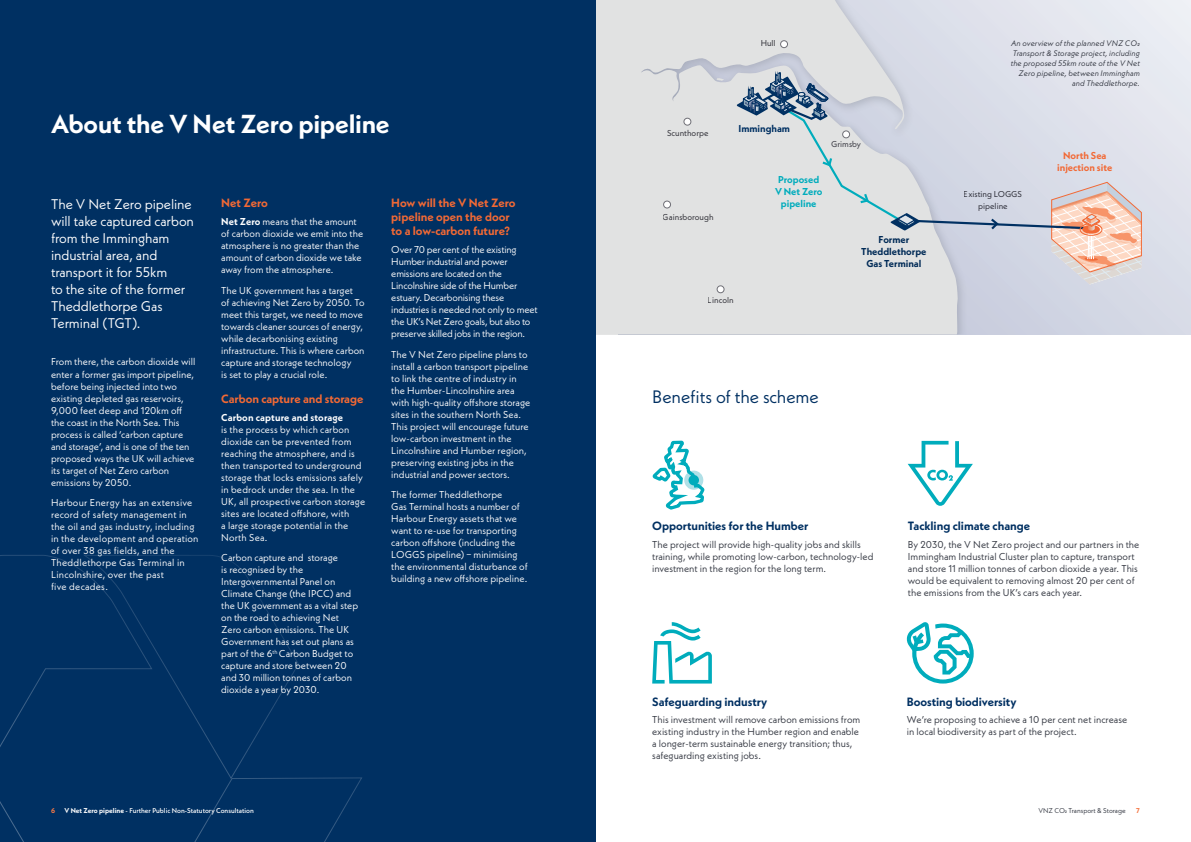
<style>
.page{position:relative;width:1191px;height:842px;background:#fff}
.page>*{position:absolute;margin:0;border:0;box-sizing:border-box;transform-origin:0 0}
.t1{font:700 26px "Neue Kabel";letter-spacing:-.01em;color:#fff}
.t2{font:18px "Neue Kabel";letter-spacing:-.005em;color:#003062}
.t3{font:14px/17px "Neue Kabel";letter-spacing:-.01em;color:#fff}
.t4{font:700 12px/14px "Neue Kabel";color:#f26935}
.t5{font:700 12px "Neue Kabel";color:#003062}
.t6{font:10px/12px "Neue Kabel";color:#fff}
.t7{font:10px/12px "Neue Kabel";color:#323640}
.t8{font:10px/12px "Neue Kabel";letter-spacing:-.02em;color:#fff}
.t9{font:10px/12px "Neue Kabel";letter-spacing:.02em;color:#fff}
.t10{font:700 10px/12px "Neue Kabel";color:#003062;text-align:center}
.t11{font:700 10px/12px "Neue Kabel";color:#00acbc;text-align:center}
.t12{font:700 10px "Neue Kabel";letter-spacing:.015em;color:#fff}
.t13{font:700 10px/11.4px "Neue Kabel";color:#f26935;text-align:center}
.t14{font:8.5px/11.4px "Neue Kabel";color:#42424a;text-align:center}
.t15{font:italic 8px/10px "Neue Kabel";letter-spacing:.01em;color:#323640;text-align:right}
.t16{font:500 7px "Neue Kabel";color:#fff}
.t17{font:7px "Neue Kabel";color:#323640}
.t18{font:700 7px "Neue Kabel";color:#f47846}
.s1{font-weight:700}
</style>
<div class="page">
<svg style="left:595px;top:0;width:596px;height:334px;background:#dddfe3"></svg>
<svg style="left:716px;top:78px;width:7px;height:3px"></svg>
<svg style="left:736px;top:18px;width:405px;height:266px;background:#d7d9df"></svg>
<div style="left:663px;top:201px;width:7px;height:7px;background:#fff;border-radius:50%"></div>
<div style="left:663px;top:201px;width:8px;height:7px;border:1px solid #707077;border-radius:50%"></div>
<div style="left:717px;top:286px;width:7px;height:7px;background:#fff;border-radius:50%"></div>
<div style="left:716px;top:285px;width:8px;height:8px;border:1px solid #707077;border-radius:50%"></div>
<div style="left:684px;top:118px;width:7px;height:7px;background:#fff;border-radius:50%"></div>
<div style="left:683px;top:118px;width:8px;height:7px;border:1px solid #707077;border-radius:50%"></div>
<div style="left:0;top:0;width:595px;height:842px;background:#003062"></div>
<svg style="left:0;top:555px;width:362px;height:287px"></svg>
<svg style="left:82px;top:555px;width:217px;height:224px"></svg>
<svg style="left:652px;top:441px;width:52px;height:69px"></svg>
<div style="left:688px;top:475px;width:11px;height:10px;background:#00acbc;border-radius:50%"></div>
<svg style="left:652px;top:622px;width:60px;height:61px"></svg>
<svg style="left:906px;top:622px;width:67px;height:61px"></svg>
<svg style="left:908px;top:441px;width:65px;height:65px"></svg>
<h1 class="t1" style="left:51px;top:107px;width:340px">About the V Net Zero pipeline</h1>
<h3 class="t3" style="left:51px;top:195px;width:144px">The V Net Zero pipeline will take captured carbon from the Immingham industrial area, and transport it for 55km<br>to the site of the former<br>Theddlethorpe Gas<br>Terminal (TGT).</h3>
<p class="t6" style="left:51px;top:356px;width:146px">From there, the carbon dioxide will enter a former gas import pipeline, before being injected into two existing depleted gas reservoirs,<br>9,000 feet deep and 120km off the coast in the North Sea. This process is called ‘carbon capture and storage’, and is one of the ten proposed ways the UK will achieve its target of Net Zero carbon emissions by 2050.</p>
<p class="t9" style="left:51px;top:496px;width:149px">Harbour Energy has an extensive record of safety management in the oil and gas industry, including in the development and operation of over 38 gas fields, and the<br>Theddlethorpe Gas Terminal in<br>Lincolnshire, over the past<br>five decades.</p>
<p class="t4" style="left:221px;top:196px;width:48px">Net Zero</p>
<p class="t6" style="left:221px;top:215px;width:144px"><span class="s1">Net Zero</span> means that the amount of carbon dioxide we emit into the atmosphere is no greater than the amount of carbon dioxide we take away from the atmosphere.</p>
<p class="t6" style="left:221px;top:284px;width:145px">The UK government has a target<br>of achieving Net Zero by 2050. To meet this target, we need to move towards cleaner sources of energy, while decarbonising existing infrastructure. This is where carbon capture and storage technology<br>is set to play a crucial role.</p>
<p class="t4" style="left:221px;top:392px;width:144px">Carbon capture and storage</p>
<p class="t12" style="left:221px;top:411px;width:123px">Carbon capture and storage</p>
<p class="t6" style="left:221px;top:423px;width:146px">is the process by which carbon dioxide can be prevented from reaching the atmosphere, and is then transported to underground storage that locks emissions safely in bedrock under the sea. In the<br>UK, all prospective carbon storage sites are located offshore, with<br>a large storage potential in the<br>North Sea.</p>
<p class="t6" style="left:221px;top:551px;width:139px">Carbon capture and storage<br>is recognised by the<br>Intergovernmental Panel on<br>Climate Change (the IPCC) and the UK government as a vital step on the road to achieving Net<br>Zero carbon emissions. The UK<br>Government has set out plans as part of the 6<sup>th</sup> Carbon Budget to capture and store between 20 and 30 million tonnes of carbon dioxide a year by 2030.</p>
<p class="t4" style="left:391px;top:196px;width:126px">How will the V Net Zero pipeline open the door to a low-carbon future?</p>
<p class="t8" style="left:391px;top:243px;width:148px">Over 70 per cent of the existing<br>Humber industrial and power emissions are located on the<br>Lincolnshire side of the Humber estuary. Decarbonising these industries is needed not only to meet the UK’s Net Zero goals, but also to preserve skilled jobs in the region.</p>
<p class="t6" style="left:391px;top:348px;width:141px">The V Net Zero pipeline plans to install a carbon transport pipeline to link the centre of industry in the Humber-Lincolnshire area with high-quality offshore storage sites in the southern North Sea.<br>This project will encourage future low-carbon investment in the<br>Lincolnshire and Humber region, preserving existing jobs in the industrial and power sectors.</p>
<p class="t6" style="left:391px;top:488px;width:138px">The former Theddlethorpe<br>Gas Terminal hosts a number of<br>Harbour Energy assets that we want to re-use for transporting carbon offshore (including the<br>LOGGS pipeline) – minimising the environmental disturbance of building a new offshore pipeline.</p>
<p class="t14" style="left:760px;top:37px;width:16px">Hull</p>
<p class="t14" style="left:667px;top:127px;width:43px">Scunthorpe</p>
<p class="t14" style="left:663px;top:211px;width:52px">Gainsborough</p>
<p class="t10" style="left:738px;top:122px;width:53px">Immingham</p>
<p class="t14" style="left:831px;top:138px;width:31px">Grimsby</p>
<p class="t11" style="left:775px;top:173px;width:49px">Proposed<br>V Net Zero pipeline</p>
<p class="t10" style="left:861px;top:233px;width:67px">Former<br>Theddlethorpe<br>Gas Terminal</p>
<p class="t14" style="left:707px;top:294px;width:27px">Lincoln</p>
<h2 class="t2" style="left:652px;top:386px;width:168px">Benefits of the scheme</h2>
<p class="t15" style="left:1010px;top:38px;width:131px">An overview of the planned VNZ CO2<br>Transport &amp; Storage project, including the proposed 55km route of the V Net<br>Zero pipeline, between Immingham and Theddlethorpe.</p>
<p class="t14" style="left:964px;top:189px;width:59px">Existing LOGGS pipeline</p>
<p class="t13" style="left:1057px;top:150px;width:57px">North Sea injection site</p>
<p class="t5" style="left:652px;top:518px;width:157px">Opportunities for the Humber</p>
<p class="t7" style="left:652px;top:538px;width:223px">The project will provide high-quality jobs and skills training, while promoting low-carbon, technology-led investment in the region for the long term.</p>
<p class="t5" style="left:908px;top:518px;width:124px">Tackling climate change</p>
<p class="t7" style="left:908px;top:538px;width:233px">By 2030, the V Net Zero project and our partners in the Immingham Industrial Cluster plan to capture, transport and store 11 million tonnes of carbon dioxide a year. This would be equivalent to removing almost 20 per cent of the emissions from the UK’s cars each year.</p>
<p class="t5" style="left:652px;top:694px;width:117px">Safeguarding industry</p>
<p class="t7" style="left:652px;top:714px;width:210px">This investment will remove carbon emissions from existing industry in the Humber region and enable a longer-term sustainable energy transition; thus, safeguarding existing jobs.</p>
<p class="t5" style="left:907px;top:694px;width:111px">Boosting biodiversity</p>
<p class="t7" style="left:907px;top:714px;width:222px">We’re proposing to achieve a 10 per cent net increase in local biodiversity as part of the project.</p>
<p class="t18" style="left:51px;top:806px;width:6px">6</p>
<p class="t16" style="left:64px;top:806px;width:191px"><span class="s1">V Net Zero pipeline</span> - Further Public Non-Statutory Consultation</p>
<p class="t17" style="left:1038px;top:806px;width:89px">VNZ CO2 Transport &amp; Storage</p>
<p class="t18" style="left:1136px;top:806px;width:5px">7</p>
</div>
